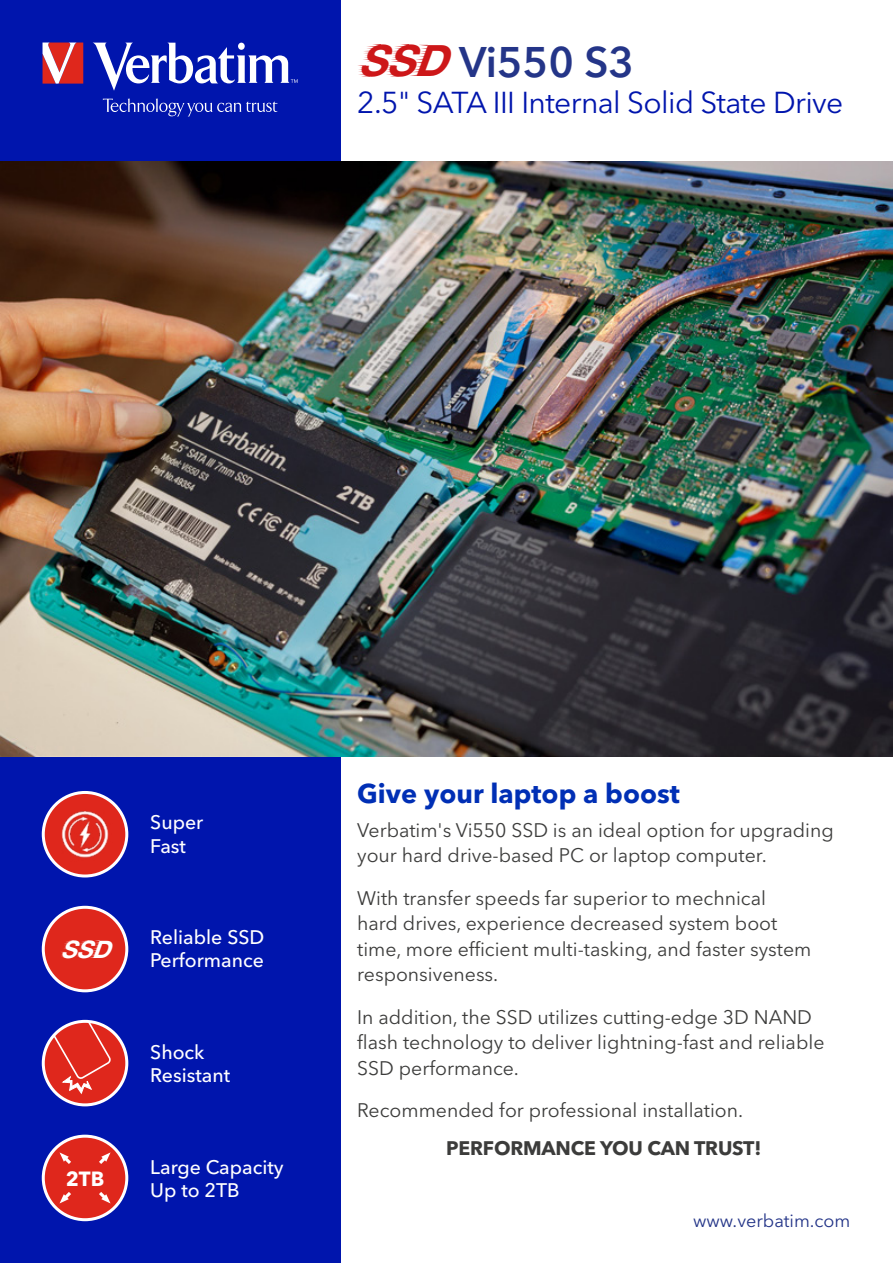
<style>
.page{position:relative;width:893px;height:1263px;background:#fff}
.page>*{position:absolute;margin:0;border:0;box-sizing:border-box;transform-origin:0 0}
.t1{font:600 42.45px "Avenir Next LT Pro";color:#243588}
.t2{font:30px "Avenir Next LT Pro";letter-spacing:-.02em;color:#0015ad}
.t3{font:700 27px "Avenir Next LT Pro";color:#002fb5}
.t4{font:italic 700 24px "Helvetica Neue LT Std";color:#fff}
.t5{font:700 20.4px "Avenir Next LT Pro";color:#fff}
.t6{font:19.5px/25.5px "Avenir Next LT Pro";color:#3c3c3b}
.t7{font:500 19.5px/23.4px "Avenir Next LT Pro";color:#fff}
.t8{font:700 19.5px "Avenir Next LT Pro";letter-spacing:-.01em;color:#3c3c3b}
.t9{font:18px "Avenir Next LT Pro";color:#243588}
.s1{font-family:"Helvetica Neue LT Std";font-weight:700;font-style:italic;font-size:43.2px;color:#cd1719}
</style>
<div class="page">
<div style="left:0;top:0;width:340px;height:1263px;background:#0015ad"></div>
<img style="left:0;top:162px;width:893px;height:595px">
<svg style="left:43px;top:1021px;width:84px;height:84px"></svg>
<svg style="left:48px;top:1021px;width:64px;height:73px;background:#d53f3f"></svg>
<div style="left:42px;top:1020px;width:86px;height:86px;border:3px solid #fff;border-radius:50%"></div>
<div style="left:43px;top:1136px;width:84px;height:84px;background:#df271c;border-radius:50%"></div>
<svg style="left:59px;top:1152px;width:12px;height:12px"></svg>
<svg style="left:59px;top:1192px;width:12px;height:12px"></svg>
<svg style="left:99px;top:1152px;width:12px;height:12px"></svg>
<svg style="left:99px;top:1192px;width:12px;height:12px"></svg>
<div style="left:42px;top:1135px;width:86px;height:86px;border:3px solid #fff;border-radius:50%"></div>
<div style="left:43px;top:907px;width:84px;height:84px;background:#df271c;border-radius:50%"></div>
<svg style="left:61px;top:940px;width:40px;height:18px"></svg>
<div style="left:42px;top:906px;width:86px;height:86px;border:3px solid #fff;border-radius:50%"></div>
<img style="left:43px;top:792px;width:84px;height:84px;border-radius:42px">
<div style="left:42px;top:791px;width:86px;height:86px;border:3px solid #fff;border-radius:50%"></div>
<svg style="left:103px;top:98px;width:175px;height:18px"></svg>
<svg style="left:93px;top:43px;width:205px;height:48px"></svg>
<svg style="left:43px;top:43px;width:40px;height:41px;background:#e25f5b"></svg>
<svg style="left:358px;top:44px;width:72px;height:32px"></svg>
<h1 class="t1" style="left:358px;top:37px;width:278px"><span class="s1">SSD</span>Vi550 S3</h1>
<h2 class="t2" style="left:357px;top:85px;width:488px">2.5" SATA III Internal Solid State Drive</h2>
<p class="t4" style="left:61px;top:934px;width:61px">SSD</p>
<p class="t5" style="left:66px;top:1166px;width:40px">2TB</p>
<p class="t7" style="left:150px;top:811px;width:55px">Super<br>Fast</p>
<p class="t7" style="left:150px;top:925px;width:116px">Reliable SSD<br>Performance</p>
<p class="t7" style="left:150px;top:1040px;width:82px">Shock<br>Resistant</p>
<p class="t7" style="left:150px;top:1155px;width:135px">Large Capacity<br>Up to 2TB</p>
<h3 class="t3" style="left:357px;top:776px;width:324px">Give your laptop a boost</h3>
<p class="t6" style="left:357px;top:817px;width:478px">Verbatim's Vi550 SSD is an ideal option for upgrading your hard drive-based PC or laptop computer.</p>
<p class="t6" style="left:357px;top:885px;width:456px">With transfer speeds far superior to mechnical hard drives, experience decreased system boot time, more efficient multi-tasking, and faster system responsiveness.</p>
<p class="t6" style="left:357px;top:1004px;width:469px">In addition, the SSD utilizes cutting-edge 3D NAND flash technology to deliver lightning-fast and reliable<br>SSD performance.</p>
<p class="t6" style="left:357px;top:1097px;width:387px">Recommended for professional installation.</p>
<p class="t8" style="left:446px;top:1137px;width:317px">PERFORMANCE YOU CAN TRUST!</p>
<p class="t9" style="left:693px;top:1210px;width:159px">www.verbatim.com</p>
</div>
